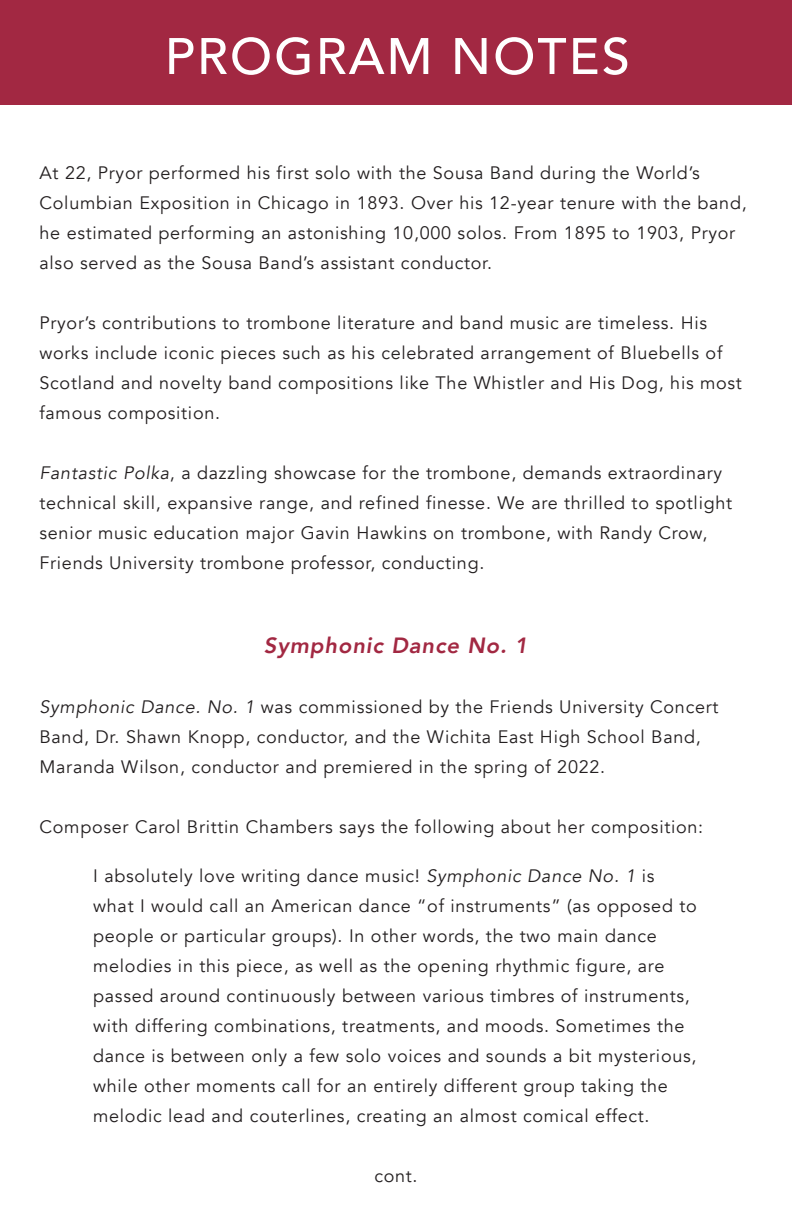
<style>
.page{position:relative;width:792px;height:1224px;background:#fff}
.page>*{position:absolute;margin:0;border:0;box-sizing:border-box;transform-origin:0 0}
.t1{font:500 50.8px "Avenir";letter-spacing:.04em;color:#fff}
.t2{font:italic 800 22px "Avenir";letter-spacing:.04em;color:#a22842}
.t3{font:18px/30px "Avenir";letter-spacing:.04em;color:#231f20}
.s1{font-style:italic}
</style>
<div class="page">
<div style="left:0;top:0;width:792px;height:104px;background:#a22842"></div>
<h1 class="t1" style="left:165px;top:12px;width:467px">PROGRAM NOTES</h1>
<p class="t3" style="left:40px;top:159px;width:709px">At 22, Pryor performed his first solo with the Sousa Band during the World’s Columbian Exposition in Chicago in 1893. Over his 12-year tenure with the band, he estimated performing an astonishing 10,000 solos. From 1895 to 1903, Pryor also served as the Sousa Band’s assistant conductor.</p>
<p class="t3" style="left:40px;top:309px;width:704px">Pryor’s contributions to trombone literature and band music are timeless. His works include iconic pieces such as his celebrated arrangement of Bluebells of Scotland and novelty band compositions like The Whistler and His Dog, his most famous composition.</p>
<p class="t3" style="left:40px;top:459px;width:694px"><span class="s1">Fantastic Polka</span>, a dazzling showcase for the trombone, demands extraordinary technical skill, expansive range, and refined finesse. We are thrilled to spotlight senior music education major Gavin Hawkins on trombone, with Randy Crow, Friends University trombone professor, conducting.</p>
<p class="t2" style="left:264px;top:633px;width:266px">Symphonic Dance No. 1</p>
<p class="t3" style="left:40px;top:693px;width:680px"><span class="s1">Symphonic Dance. No. 1</span> was commissioned by the Friends University Concert<br>Band, Dr. Shawn Knopp, conductor, and the Wichita East High School Band,<br>Maranda Wilson, conductor and premiered in the spring of 2022.</p>
<p class="t3" style="left:40px;top:813px;width:665px">Composer Carol Brittin Chambers says the following about her composition:</p>
<p class="t3" style="left:93px;top:861px;width:605px">I absolutely love writing dance music! <span class="s1">Symphonic Dance No. 1</span> is what I would call an American dance “of instruments” (as opposed to people or particular groups). In other words, the two main dance melodies in this piece, as well as the opening rhythmic figure, are passed around continuously between various timbres of instruments, with differing combinations, treatments, and moods. Sometimes the dance is between only a few solo voices and sounds a bit mysterious, while other moments call for an entirely different group taking the melodic lead and couterlines, creating an almost comical effect.</p>
<p class="t3" style="left:374px;top:1161px;width:45px">cont.</p>
</div>
